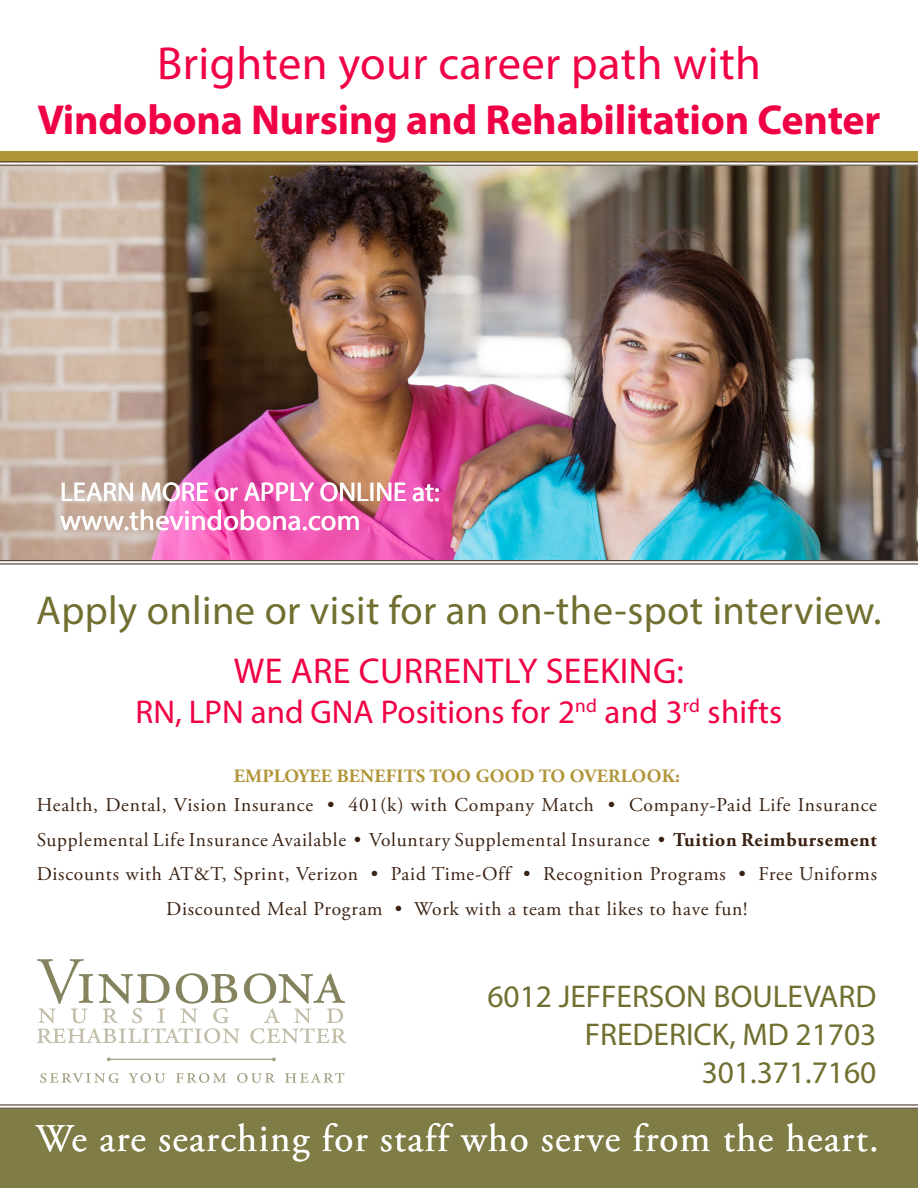
<style>
.page{position:relative;width:918px;height:1188px;background:#fff}
.page>*{position:absolute;margin:0;border:0;box-sizing:border-box;transform-origin:0 0}
.t1{font:46.5px "Myriad Pro";letter-spacing:.01em;color:#f00044}
.t2{font:700 42px "Myriad Pro";letter-spacing:-.005em;color:#f00044}
.t3{font:40.5px "Myriad Pro";letter-spacing:.01em;color:#716f30}
.t4{font:39px "Adobe Garamond Pro";letter-spacing:.035em;color:#fff}
.t5{font:36px "Myriad Pro";letter-spacing:.01em;color:#f00044}
.t6{font:33px "Myriad Pro";color:#f00044}
.t7{font:31.5px "Myriad Pro";color:#716f30}
.t8{font:28.5px "Myriad Pro";letter-spacing:.01em;color:#fff}
.t9{font:27px "Myriad Pro";color:#fff}
.t10{font:19.5px/34.5px "Adobe Garamond Pro";letter-spacing:.04em;color:#3a2111;text-align:center}
.t11{font:700 18.75px "Adobe Garamond Pro";letter-spacing:.015em;color:#b19539}
.s1{font-weight:700}
</style>
<div class="page">
<img style="left:0;top:165px;width:918px;height:396px">
<div style="left:0;top:1108px;width:918px;height:80px;background:#7f7d45"></div>
<div style="left:0;top:152px;width:918px;height:10px;background:#b19539"></div>
<svg style="left:0;top:561px;width:918px;height:3px"></svg>
<svg style="left:0;top:162px;width:918px;height:3px"></svg>
<svg style="left:0;top:1105px;width:918px;height:3px"></svg>
<svg style="left:37px;top:959px;width:310px;height:84px"></svg>
<hr style="left:109px;top:1059px;width:165px;height:1px;background:#a3a083">
<svg style="left:107px;top:1057px;width:4px;height:4px"></svg>
<svg style="left:272px;top:1057px;width:4px;height:4px"></svg>
<svg style="left:40px;top:1073px;width:79px;height:10px"></svg>
<svg style="left:129px;top:1073px;width:36px;height:10px"></svg>
<svg style="left:176px;top:1073px;width:50px;height:10px"></svg>
<svg style="left:237px;top:1073px;width:38px;height:10px"></svg>
<svg style="left:285px;top:1073px;width:59px;height:10px"></svg>
<p class="t1" style="left:157px;top:35px;width:605px">Brighten your career path with</p>
<p class="t2" style="left:37px;top:92px;width:845px">Vindobona Nursing and Rehabilitation Center</p>
<p class="t9" style="left:60px;top:476px;width:381px">LEARN MORE or APPLY ONLINE at:</p>
<p class="t8" style="left:60px;top:502px;width:302px">www.thevindobona.com</p>
<p class="t3" style="left:36px;top:585px;width:847px">Apply online or visit for an on-the-spot interview.</p>
<p class="t5" style="left:234px;top:649px;width:452px">WE ARE CURRENTLY SEEKING:</p>
<p class="t6" style="left:136px;top:691px;width:648px">RN, LPN and GNA Positions for 2<sup>nd</sup> and 3<sup>rd</sup> shifts</p>
<p class="t11" style="left:234px;top:765px;width:448px">EMPLOYEE BENEFITS TOO GOOD TO OVERLOOK:</p>
<p class="t10" style="left:37px;top:788px;width:842px">Health, Dental, Vision Insurance • 401(k) with Company Match • Company-Paid Life Insurance Supplemental Life Insurance Available • Voluntary Supplemental Insurance • <span class="s1">Tuition Reimbursement </span>Discounts with AT&amp;T, Sprint, Verizon • Paid Time-Off • Recognition Programs • Free Uniforms Discounted Meal Program • Work with a team that likes to have fun!</p>
<p class="t7" style="left:487px;top:977px;width:391px">6012 JEFFERSON BOULEVARD</p>
<p class="t7" style="left:585px;top:1015px;width:293px">FREDERICK, MD 21703</p>
<p class="t7" style="left:702px;top:1053px;width:176px">301.371.7160</p>
<p class="t4" style="left:36px;top:1116px;width:845px">We are searching for staff who serve from the heart.</p>
</div>
